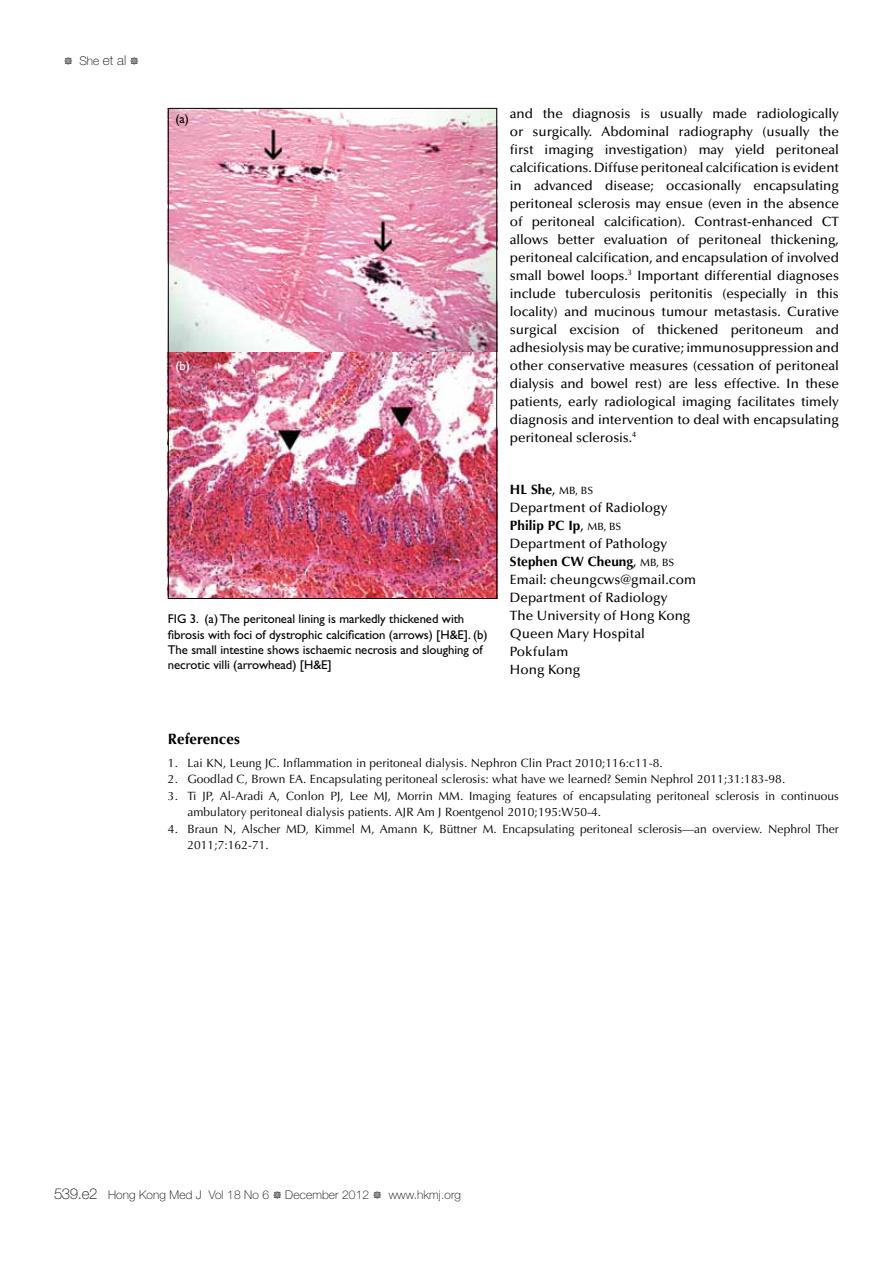
<style>
.page{position:relative;width:893px;height:1263px;background:#fff}
.page>*{position:absolute;margin:0;border:0;box-sizing:border-box;transform-origin:0 0}
.t1{font:700 15px "Optima";letter-spacing:.005em;color:#000}
.t2{font:500 13.5px/18px "Optima";letter-spacing:.005em;color:#000;text-align:justify}
.t3{font:100 13.5px "Helvetica Neue";color:#000}
.t4{font:12.75px/15.3px "Gill Sans";letter-spacing:-.005em;color:#000}
.t5{font:12.75px "Gill Sans";color:#fff}
.t6{font:12px/16.5px "Optima";letter-spacing:.005em;color:#000}
.t7{font:100 12px "Helvetica Neue";letter-spacing:.01em;color:#000}
.s1{font-family:"Type Embellishments One Let Plain";font-weight:400;font-size:12px}
.s2{font-size:12px}
.s3{font-weight:700}
.s4{font-size:10.5px}
.s5{font-size:15px}
.s6{font-family:"Type Embellishments One Let Plain";font-weight:400}
</style>
<div class="page">
<img style="left:170px;top:110px;width:325px;height:487px">
<div style="left:168px;top:108px;width:329px;height:491px;border:1px solid #000"></div>
<p class="t3" style="left:64px;top:53px;width:77px"><span class="s1">#</span> <span class="s2">She</span> et al <span class="s1">#</span></p>
<p class="t4" style="left:175px;top:111px;width:15px">(a)</p>
<p class="t5" style="left:175px;top:359px;width:16px">(b)</p>
<p class="t4" style="left:168px;top:611px;width:321px">FIG 3. (a) The peritoneal lining is markedly thickened with fibrosis with foci of dystrophic calcification (arrows) [H&amp;E]. (b)<br>The small intestine shows ischaemic necrosis and sloughing of necrotic villi (arrowhead) [H&amp;E]</p>
<p class="t2" style="left:510px;top:105px;width:331px">and the diagnosis is usually made radiologically or surgically. Abdominal radiography (usually the first imaging investigation) may yield peritoneal calcifications. Diffuse peritoneal calcification is evident in advanced disease; occasionally encapsulating peritoneal sclerosis may ensue (even in the absence of peritoneal calcification). Contrast-enhanced CT allows better evaluation of peritoneal thickening, peritoneal calcification, and encapsulation of involved small bowel loops.<sup>3</sup> Important differential diagnoses include tuberculosis peritonitis (especially in this locality) and mucinous tumour metastasis. Curative surgical excision of thickened peritoneum and adhesiolysis may be curative; immunosuppression and other conservative measures (cessation of peritoneal dialysis and bowel rest) are less effective. In these patients, early radiological imaging facilitates timely diagnosis and intervention to deal with encapsulating peritoneal sclerosis.<sup>4</sup></p>
<p class="t2" style="left:510px;top:480px;width:188px;text-align:left"><span class="s3">HL She</span>, <span class="s4">MB, BS<br></span>Department of Radiology<br><span class="s3">Philip PC Ip</span>, <span class="s4">MB, BS<br></span>Department of Pathology<br><span class="s3">Stephen CW Cheung</span>, <span class="s4">MB, BS<br></span>Email: cheungcws@gmail.com<br>Department of Radiology<br>The University of Hong Kong<br>Queen Mary Hospital<br>Pokfulam<br>Hong Kong</p>
<p class="t1" style="left:168px;top:731px;width:73px">References</p>
<p class="t6" style="left:168px;top:754px;width:496px">1. Lai KN, Leung JC. Inflammation in peritoneal dialysis. Nephron Clin Pract 2010;116:c11-8.</p>
<p class="t6" style="left:168px;top:771px;width:619px">2. Goodlad C, Brown EA. Encapsulating peritoneal sclerosis: what have we learned? Semin Nephrol 2011;31:183-98.</p>
<p class="t6" style="left:187px;top:787px;width:653px;text-indent:-19px">3. Ti JP, Al-Aradi A, Conlon PJ, Lee MJ, Morrin MM. Imaging features of encapsulating peritoneal sclerosis in continuous ambulatory peritoneal dialysis patients. AJR Am J Roentgenol 2010;195:W50-4.</p>
<p class="t6" style="left:187px;top:820px;width:653px;text-indent:-20px">4. Braun N, Alscher MD, Kimmel M, Amann K, Büttner M. Encapsulating peritoneal sclerosis—an overview. Nephrol Ther<br>2011;7:162-71.</p>
<p class="t7" style="left:54px;top:1188px;width:408px"><span class="s5">539.e2</span> Hong Kong Med J Vol 18 No 6 <span class="s6">#</span> December 2012 <span class="s6">#</span> www.hkmj.org</p>
</div>
